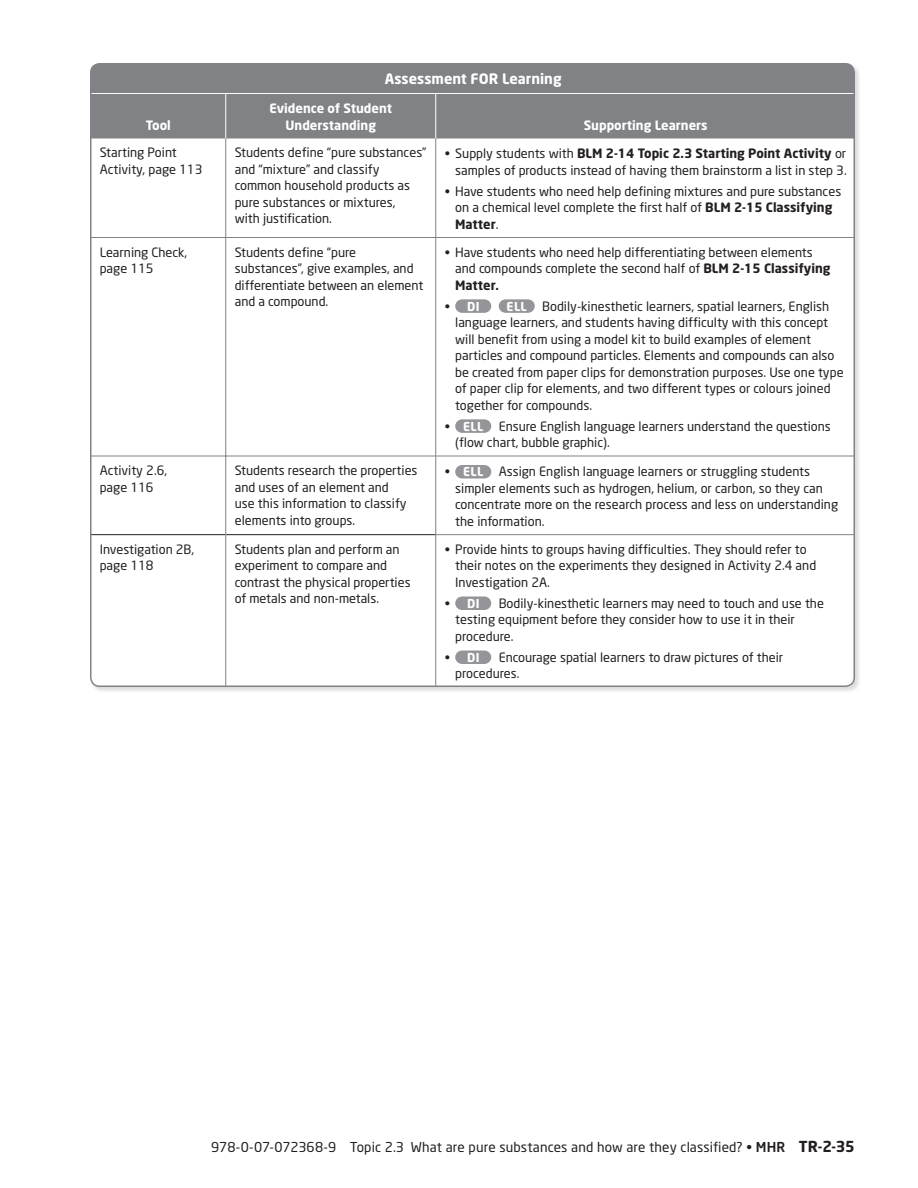
<style>
.page{position:relative;width:918px;height:1188px;background:#fff}
.page>*{position:absolute;margin:0;border:0;box-sizing:border-box;transform-origin:0 0}
.t1{font:700 14.25px "Neo Sans";color:#fff}
.t2{font:13.5px "Neo Sans";letter-spacing:.01em;color:#231f20}
.t3{font:12.75px/16.5px "Neo Sans";color:#231f20}
.t4{font:700 12.75px/16.5px "Neo Sans";color:#fff;text-align:center}
.t5{font:700 12.15px "Neo Sans";letter-spacing:.035em;color:#fff}
.s1{font-weight:700}
.s2{font-weight:700;font-size:12.15px;color:#fff}
.s3{font-weight:400;font-size:12.75px;color:#231f20}
.s4{font-weight:500}
.s5{font-weight:700;font-size:15px}
</style>
<div class="page">
<div style="left:92px;top:64px;width:762px;height:74px;background:#808285"></div>
<hr style="left:225px;top:94px;width:1px;height:45px;background:#fff">
<hr style="left:435px;top:94px;width:1px;height:45px;background:#fff">
<svg style="left:91px;top:138px;width:763px;height:548px"></svg>
<hr style="left:91px;top:93px;width:345px;height:1px;background:#fff">
<hr style="left:436px;top:93px;width:418px;height:1px;background:#fff">
<hr style="left:436px;top:456px;width:418px;height:1px;background:#808285">
<hr style="left:435px;top:456px;width:1px;height:78px;background:#808285">
<hr style="left:435px;top:534px;width:419px;height:1px;background:#808285">
<hr style="left:435px;top:535px;width:1px;height:151px;background:#808285">
<div style="left:455px;top:299px;width:36px;height:14px;background:#939598;border-radius:7px"></div>
<div style="left:499px;top:299px;width:36px;height:14px;background:#939598;border-radius:7px"></div>
<div style="left:455px;top:419px;width:36px;height:14px;background:#939598;border-radius:7px"></div>
<div style="left:455px;top:465px;width:36px;height:14px;background:#939598;border-radius:7px"></div>
<div style="left:455px;top:597px;width:36px;height:13px;background:#939598;border-radius:7px"></div>
<div style="left:455px;top:651px;width:36px;height:13px;background:#939598;border-radius:7px"></div>
<p class="t4" style="left:146px;top:118px;width:27px">Tool</p>
<p class="t1" style="left:385px;top:73px;width:178px">Assessment FOR Learning</p>
<p class="t4" style="left:269px;top:101px;width:124px">Evidence of Student<br>Understanding</p>
<p class="t4" style="left:584px;top:118px;width:125px">Supporting Learners</p>
<p class="t3" style="left:100px;top:146px;width:104px">Starting Point<br>Activity, page 113</p>
<p class="t3" style="left:235px;top:146px;width:193px">Students define “pure substances” and “mixture” and classify common household products as pure substances or mixtures,<br>with justification.</p>
<p class="t3" style="left:445px;top:146px;width:404px;text-align:right">• Supply students with <span class="s1">BLM 2-14 Topic 2.3 Starting Point Activity</span> or samples of products instead of having them brainstorm a list in step 3.</p>
<p class="t3" style="left:455px;top:184px;width:388px;text-indent:-10px">• Have students who need help defining mixtures and pure substances on a chemical level complete the first half of <span class="s1">BLM 2-15 Classifying<br>Matter</span>.</p>
<p class="t3" style="left:100px;top:245px;width:89px">Learning Check, page 115</p>
<p class="t3" style="left:235px;top:245px;width:190px">Students define “pure substances”, give examples, and differentiate between an element and a compound.</p>
<p class="t3" style="left:455px;top:245px;width:377px;text-indent:-10px">• Have students who need help differentiating between elements and compounds complete the second half of <span class="s1">BLM 2-15 Classifying<br>Matter.</span></p>
<p class="t3" style="left:455px;top:299px;width:390px;text-indent:51px"><span class="s2">ELL</span> Bodily-kinesthetic learners, spatial learners, English language learners, and students having difficulty with this concept will benefit from using a model kit to build examples of element particles and compound particles. Elements and compounds can also be created from paper clips for demonstration purposes. Use one type of paper clip for elements, and two different types or colours joined together for compounds.</p>
<p class="t5" style="left:445px;top:301px;width:36px"><span class="s3">•</span> DI</p>
<p class="t3" style="left:445px;top:419px;width:7px">•</p>
<p class="t3" style="left:499px;top:419px;width:334px">Ensure English language learners understand the questions</p>
<p class="t5" style="left:463px;top:421px;width:22px">ELL</p>
<p class="t3" style="left:455px;top:435px;width:156px">(flow chart, bubble graphic).</p>
<p class="t3" style="left:100px;top:463px;width:69px">Activity 2.6, page 116</p>
<p class="t3" style="left:235px;top:463px;width:184px">Students research the properties and uses of an element and<br>use this information to classify elements into groups.</p>
<p class="t3" style="left:445px;top:464px;width:7px">•</p>
<p class="t3" style="left:499px;top:464px;width:313px">Assign English language learners or struggling students</p>
<p class="t5" style="left:463px;top:467px;width:22px">ELL</p>
<p class="t3" style="left:455px;top:481px;width:384px">simpler elements such as hydrogen, helium, or carbon, so they can concentrate more on the research process and less on understanding the information.</p>
<p class="t3" style="left:100px;top:542px;width:96px">Investigation 2B, page 118</p>
<p class="t3" style="left:235px;top:542px;width:177px">Students plan and perform an experiment to compare and contrast the physical properties of metals and non-metals.</p>
<p class="t3" style="left:455px;top:542px;width:363px;text-indent:-10px">• Provide hints to groups having difficulties. They should refer to their notes on the experiments they designed in Activity 2.4 and<br>Investigation 2A.</p>
<p class="t3" style="left:445px;top:596px;width:7px">•</p>
<p class="t3" style="left:499px;top:596px;width:327px">Bodily-kinesthetic learners may need to touch and use the</p>
<p class="t5" style="left:467px;top:598px;width:14px">DI</p>
<p class="t3" style="left:455px;top:612px;width:341px">testing equipment before they consider how to use it in their procedure.</p>
<p class="t3" style="left:445px;top:650px;width:7px">•</p>
<p class="t3" style="left:499px;top:650px;width:286px">Encourage spatial learners to draw pictures of their</p>
<p class="t5" style="left:467px;top:652px;width:14px">DI</p>
<p class="t3" style="left:455px;top:666px;width:66px">procedures.</p>
<p class="t2" style="left:211px;top:1142px;width:645px">978-0-07-072368-9 Topic 2.3 What are pure substances and how are they classified? • <span class="s4">MHR</span> <span class="s5">TR-2-35</span></p>
</div>
